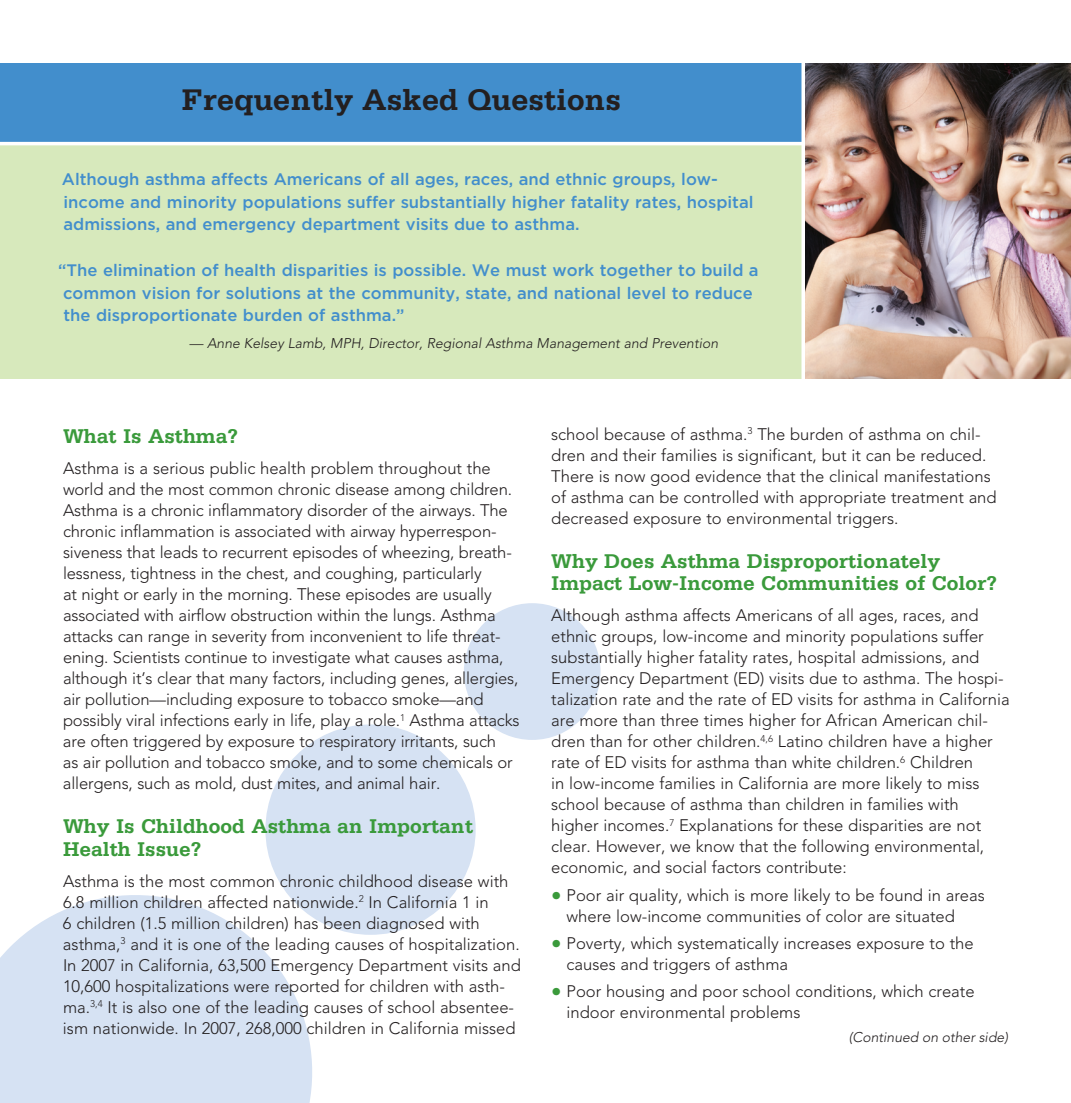
<style>
.page{position:relative;width:1071px;height:1103px;background:#fff}
.page>*{position:absolute;margin:0;border:0;box-sizing:border-box;transform-origin:0 0}
.t1{font:700 31.5px "Serifa";color:#231f20}
.t2{font:700 21px/22.8px "Serifa";color:#3a9a3b}
.t3{font:300 16.62px/21px "Avenir";color:#231f20}
.t4{font:500 16.62px/22.8px "Gotham";color:#428ecc}
.t5{font:italic 300 14px "Avenir";color:#231f20}
.s1{font-size:21px;color:#3a9a3b}
</style>
<div class="page">
<div style="left:464px;top:603px;width:137px;height:137px;background:#d6e2f3;border-radius:50%"></div>
<div style="left:265px;top:724px;width:211px;height:210px;background:#d6e2f3;border-radius:50%"></div>
<svg style="left:0;top:878px;width:329px;height:224px;fill:#d6e2f3"></svg>
<div style="left:0;top:63px;width:815px;height:79px;background:#428ecc"></div>
<div style="left:0;top:142px;width:803px;height:236px;background:#d7e9bc"></div>
<img style="left:805px;top:63px;width:266px;height:315px">
<hr style="left:0;top:142px;width:803px;height:3px;background:#fff">
<hr style="left:802px;top:53px;width:3px;height:338px;background:#fff">
<h1 class="t1" style="left:182px;top:81px;width:441px">Frequently Asked Questions</h1>
<p class="t4" style="left:62px;top:167px;width:693px">Although asthma affects Americans of all ages, races, and ethnic groups, low&shy;income and minority populations suffer substantially higher fatality rates, hospital admissions, and emergency department visits due to asthma.</p>
<p class="t4" style="left:63px;top:258px;width:697px;text-indent:-5px">“The elimination of health disparities is possible. We must work together to build a common vision for solutions at the community, state, and national level to reduce the disproportionate burden of asthma.”</p>
<p class="t5" style="left:189px;top:335px;width:531px">— Anne Kelsey Lamb, MPH, Director, Regional Asthma Management and Prevention</p>
<p class="t2" style="left:63px;top:424px;width:177px">What Is Asthma?</p>
<p class="t3" style="left:63px;top:458px;width:458px">Asthma is a serious public health problem throughout the world and the most common chronic disease among children.<br>Asthma is a chronic inflammatory disorder of the airways. The chronic inflammation is associated with airway hyperrespon&shy;siveness that leads to recurrent episodes of wheezing, breath&shy;lessness, tightness in the chest, and coughing, particularly<br>at night or early in the morning. These episodes are usually associated with airflow obstruction within the lungs. Asthma attacks can range in severity from inconvenient to life threat&shy;ening. Scientists continue to investigate what causes asthma, although it’s clear that many factors, including genes, allergies, air pollution—including exposure to tobacco smoke—and possibly viral infections early in life, play a role.<sup>1</sup> Asthma attacks are often triggered by exposure to respiratory irritants, such<br>as air pollution and tobacco smoke, and to some chemicals or allergens, such as mold, dust mites, and animal hair.</p>
<p class="t2" style="left:63px;top:814px;width:412px">Why Is Childhood Asthma an Important<br>Health Issue?</p>
<p class="t3" style="left:63px;top:870px;width:459px">Asthma is the most common chronic childhood disease with 6.8 million children affected nationwide.<sup>2</sup> In California 1 in<br>6 children (1.5 million children) has been diagnosed with asthma,<sup>3</sup> and it is one of the leading causes of hospitalization.<br>In 2007 in California, 63,500 Emergency Department visits and 10,600 hospitalizations were reported for children with asth&shy;ma.<sup>3,4</sup> It is also one of the leading causes of school absentee&shy;ism nationwide. In 2007, 268,000 children in California missed</p>
<p class="t3" style="left:551px;top:423px;width:447px">school because of asthma.<sup>3</sup> The burden of asthma on chil&shy;dren and their families is significant, but it can be reduced.<br>There is now good evidence that the clinical manifestations of asthma can be controlled with appropriate treatment and decreased exposure to environmental triggers.</p>
<p class="t2" style="left:551px;top:549px;width:447px">Why Does Asthma Disproportionately<br>Impact Low-Income Communities of Color?</p>
<p class="t3" style="left:551px;top:605px;width:460px">Although asthma affects Americans of all ages, races, and ethnic groups, low-income and minority populations suffer substantially higher fatality rates, hospital admissions, and Emergency Department (ED) visits due to asthma. The hospi&shy;talization rate and the rate of ED visits for asthma in California are more than three times higher for African American chil&shy;dren than for other children.<sup>4,6</sup> Latino children have a higher rate of ED visits for asthma than white children.<sup>6</sup> Children<br>in low-income families in California are more likely to miss school because of asthma than children in families with higher incomes.<sup>7</sup> Explanations for these disparities are not clear. However, we know that the following environmental, economic, and social factors contribute:</p>
<p class="t3" style="left:567px;top:884px;width:420px;text-indent:-15px"><span class="s1">•</span> Poor air quality, which is more likely to be found in areas where low-income communities of color are situated</p>
<p class="t3" style="left:567px;top:933px;width:409px;text-indent:-15px"><span class="s1">•</span> Poverty, which systematically increases exposure to the causes and triggers of asthma</p>
<p class="t3" style="left:567px;top:981px;width:410px;text-indent:-15px"><span class="s1">•</span> Poor housing and poor school conditions, which create indoor environmental problems</p>
<p class="t5" style="left:849px;top:1028px;width:161px">(Continued on other side)</p>
</div>
